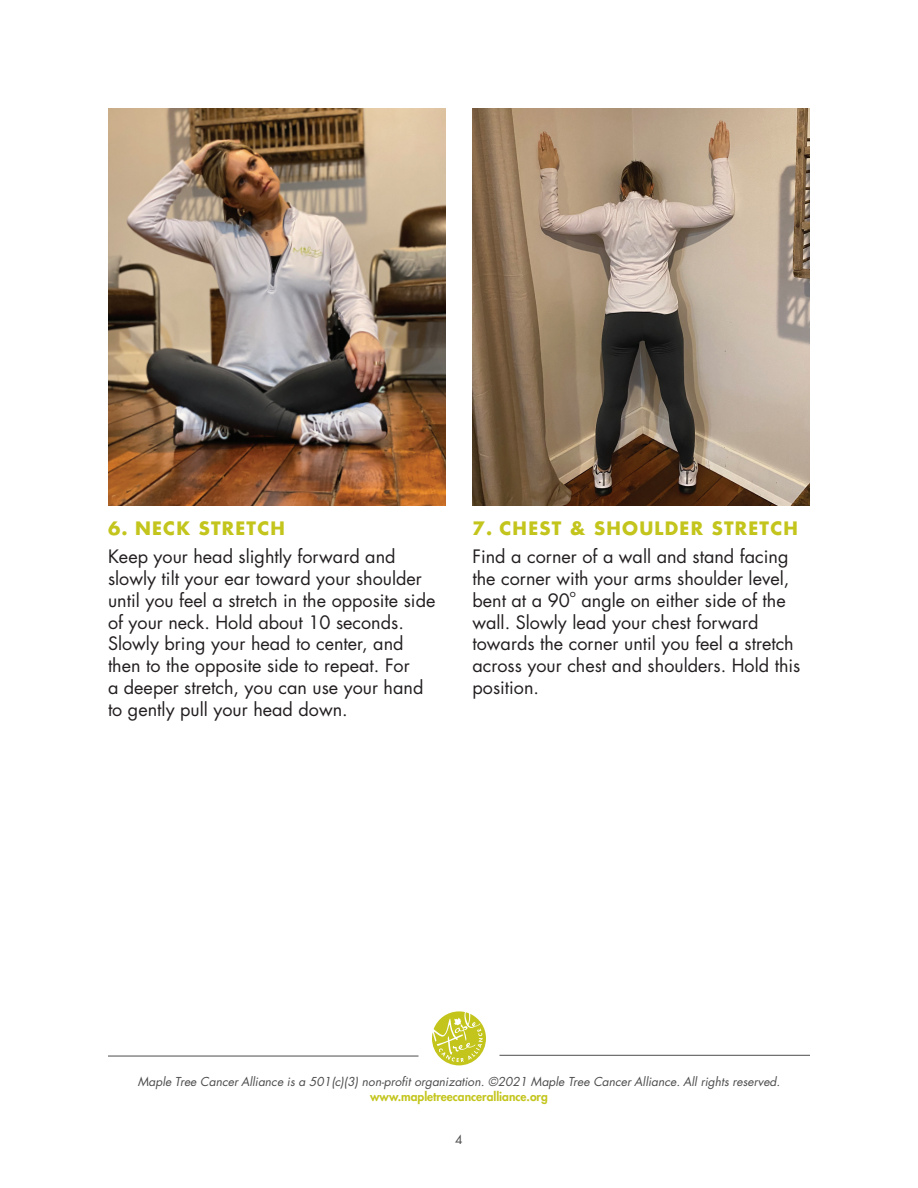
<style>
.page{position:relative;width:918px;height:1188px;background:#fff}
.page>*{position:absolute;margin:0;border:0;box-sizing:border-box;transform-origin:0 0}
.t1{font:18px/21.8px "Futura";color:#231f20}
.t2{font:700 18px "Futura";letter-spacing:.07em;color:#c3c51d}
.t3{font:italic 12px "Futura";color:#4d4c4c}
.t4{font:800 12px "Futura";color:#c3c51d}
.t5{font:12px "Futura";color:#4d4c4c}
.t6{font:10.8px "Futura";color:#231f20}
</style>
<div class="page">
<hr style="left:108px;top:1056px;width:310px;height:1px;background:#4d4c4c">
<hr style="left:500px;top:1055px;width:310px;height:1px;background:#4d4c4c">
<svg style="left:432px;top:1011px;width:54px;height:54px"></svg>
<img style="left:108px;top:108px;width:338px;height:397px">
<img style="left:472px;top:108px;width:338px;height:397px">
<p class="t2" style="left:108px;top:516px;width:179px">6. NECK STRETCH</p>
<p class="t1" style="left:108px;top:546px;width:329px">Keep your head slightly forward and slowly tilt your ear toward your shoulder until you feel a stretch in the opposite side of your neck. Hold about 10 seconds.<br>Slowly bring your head to center, and then to the opposite side to repeat. For<br>a deeper stretch, you can use your hand to gently pull your head down.</p>
<p class="t2" style="left:472px;top:516px;width:327px">7. CHEST &amp; SHOULDER STRETCH</p>
<p class="t1" style="left:472px;top:546px;width:318px;text-align:justify">Find a corner of a wall and stand facing the corner with your arms shoulder level, bent at a 90</p>
<p class="t6" style="left:570px;top:586px;width:8px">o</p>
<p class="t1" style="left:473px;top:589px;width:329px;text-indent:109px">angle on either side of the wall. Slowly lead your chest forward towards the corner until you feel a stretch across your chest and shoulders. Hold this position.</p>
<p class="t3" style="left:138px;top:1074px;width:644px">Maple Tree Cancer Alliance is a 501(c)(3) non-profit organization. ©2021 Maple Tree Cancer Alliance. All rights reserved.</p>
<p class="t4" style="left:370px;top:1088px;width:179px">www.mapletreecanceralliance.org</p>
<p class="t5" style="left:455px;top:1131px;width:9px">4</p>
</div>
